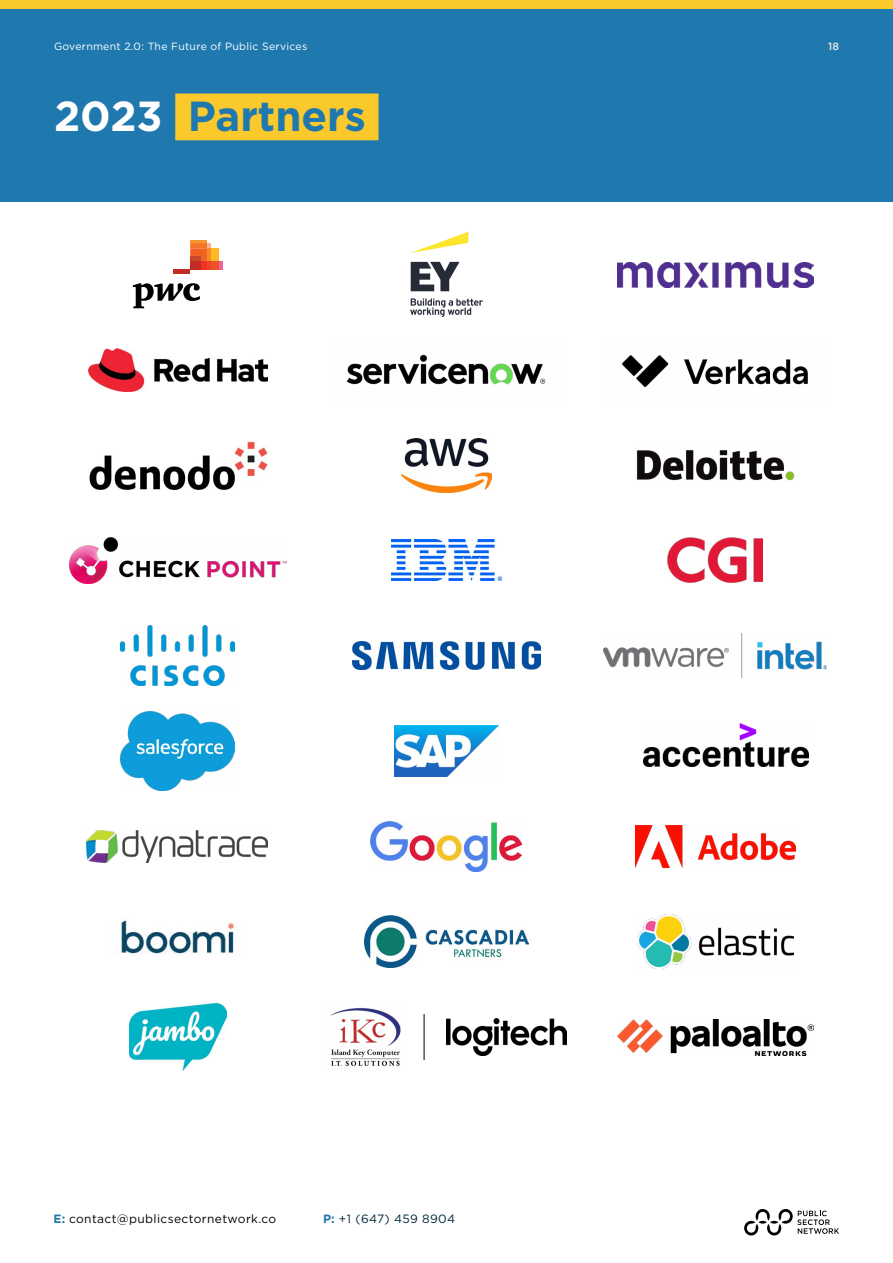
<style>
.page{position:relative;width:893px;height:1263px;background:#fff}
.page>*{position:absolute;margin:0;border:0;box-sizing:border-box;transform-origin:0 0}
.t1{font:700 42px "Gotham";color:#1f79af}
.t2{font:12px "Gotham";letter-spacing:.03em;color:#000}
.t3{font:12px "Gotham";letter-spacing:.03em;color:#002a3d}
.t4{font:10.5px "Gotham";letter-spacing:.025em;color:#fff}
.t5{font:500 10.5px "Gotham";color:#e9e9ea}
.s1{color:#fff}
.s2{font-weight:700;color:#1f79af}
</style>
<div class="page">
<img style="left:346px;top:354px;width:200px;height:31px">
<img style="left:617px;top:262px;width:196px;height:25px">
<img style="left:120px;top:625px;width:114px;height:61px">
<img style="left:622px;top:355px;width:186px;height:32px">
<img style="left:88px;top:349px;width:180px;height:42px">
<svg style="left:410px;top:232px;width:58px;height:21px"></svg>
<svg style="left:410px;top:262px;width:73px;height:55px"></svg>
<img style="left:644px;top:723px;width:164px;height:43px">
<img style="left:667px;top:538px;width:96px;height:44px">
<img style="left:635px;top:825px;width:160px;height:42px">
<img style="left:401px;top:438px;width:90px;height:54px">
<svg style="left:133px;top:283px;width:67px;height:25px"></svg>
<svg style="left:219px;top:261px;width:4px;height:8px"></svg>
<hr style="left:190px;top:240px;width:17px;height:3px;background:#f7942f">
<div style="left:210px;top:248px;width:9px;height:13px;background:#fdb824"></div>
<div style="left:210px;top:261px;width:9px;height:8px;background:#f05329"></div>
<svg style="left:190px;top:243px;width:20px;height:26px"></svg>
<div style="left:201px;top:261px;width:6px;height:8px;background:#ee3324"></div>
<hr style="left:190px;top:257px;width:11px;height:4px;background:#c44926">
<div style="left:190px;top:261px;width:11px;height:8px;background:#c32c25"></div>
<hr style="left:173px;top:269px;width:17px;height:4px;background:#c22c25">
<img style="left:69px;top:537px;width:217px;height:46px">
<img style="left:392px;top:540px;width:109px;height:41px">
<img style="left:87px;top:830px;width:181px;height:32px">
<img style="left:121px;top:920px;width:114px;height:34px">
<img style="left:604px;top:633px;width:223px;height:45px">
<img style="left:130px;top:1003px;width:97px;height:68px">
<img style="left:330px;top:1007px;width:71px;height:60px">
<img style="left:636px;top:450px;width:159px;height:31px">
<img style="left:90px;top:441px;width:177px;height:49px">
<img style="left:120px;top:711px;width:114px;height:80px">
<img style="left:394px;top:725px;width:104px;height:52px">
<img style="left:365px;top:915px;width:163px;height:53px">
<img style="left:353px;top:641px;width:187px;height:29px">
<img style="left:371px;top:821px;width:151px;height:50px">
<img style="left:637px;top:915px;width:156px;height:53px">
<img style="left:618px;top:1019px;width:195px;height:36px">
<img style="left:446px;top:1019px;width:120px;height:36px">
<div style="left:0;top:0;width:893px;height:202px;background:#1f79af"></div>
<div style="left:175px;top:94px;width:203px;height:46px;background:#fac92c"></div>
<hr style="left:424px;top:1014px;width:1px;height:46px;background:#000">
<svg style="left:744px;top:1209px;width:95px;height:26px"></svg>
<div style="left:0;top:0;width:893px;height:8px;background:#fac92c"></div>
<p class="t4" style="left:54px;top:40px;width:255px">Government 2.0: The Future of Public Services</p>
<p class="t5" style="left:828px;top:40px;width:12px">18</p>
<h1 class="t1" style="left:54px;top:88px;width:313px"><span class="s1">2023</span> Partners</h1>
<p class="t2" style="left:54px;top:1211px;width:224px"><span class="s2">E:</span> contact@publicsectornetwork.co</p>
<p class="t3" style="left:323px;top:1211px;width:134px"><span class="s2">P:</span> +1 (647) 459 8904</p>
</div>
